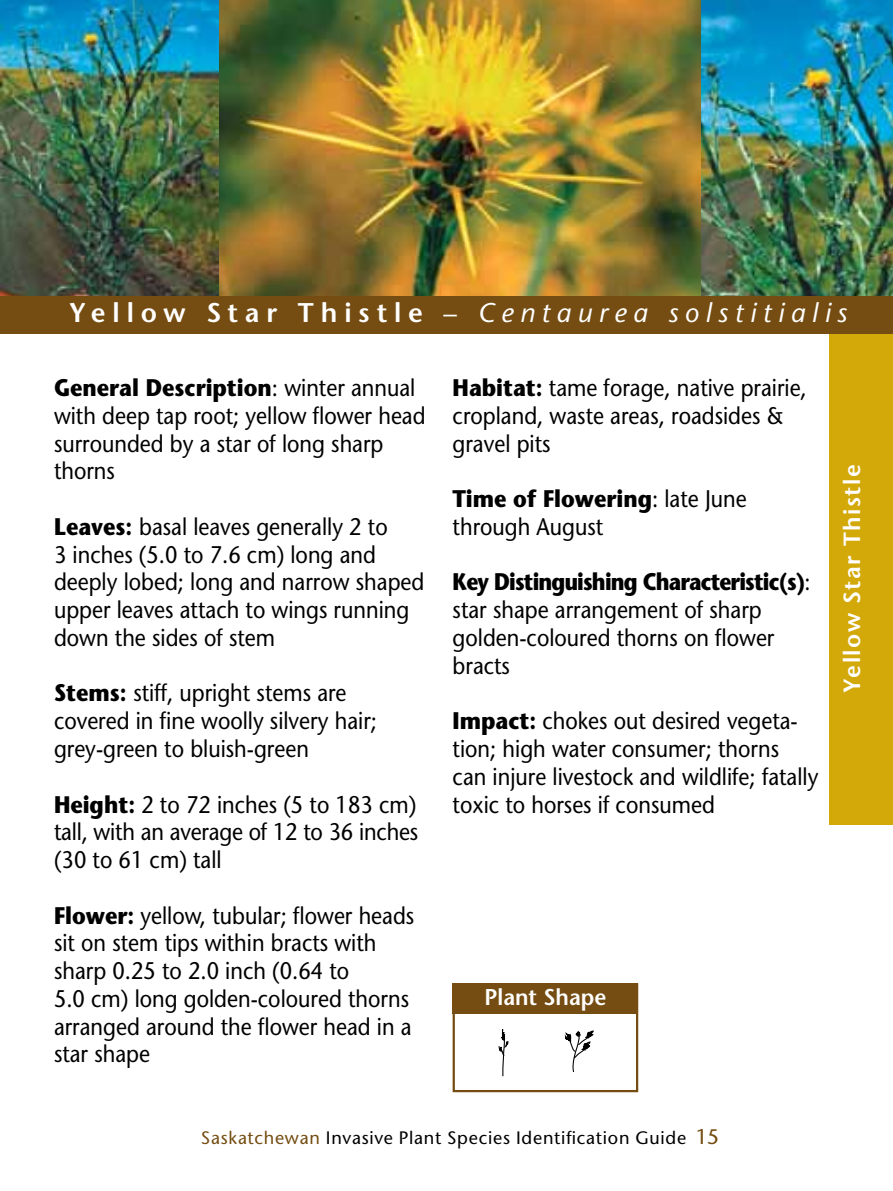
<style>
.page{position:relative;width:893px;height:1191px;background:#fff}
.page>*{position:absolute;margin:0;border:0;box-sizing:border-box;transform-origin:0 0}
.t1{font:italic 27px "Stone Sans";letter-spacing:.24em;color:#fff}
.t2{font:24px/27.6px "Stone Sans";color:#000;scale:.9 1}
.t3{font:24px/27.6px "Stone Sans";color:#000;scale:.87 1}
.t4{font:600 23.4px "Stone Sans";letter-spacing:.07em;color:#fff}
.t5{font:600 22.8px "Stone Sans";color:#fff;scale:.96 1}
.t6{font:18px "Stone Sans";letter-spacing:.04em;color:#000}
.s1{font-weight:600;font-style:normal}
.s2{font-style:normal}
.s3{font-weight:700}
.s4{color:#754d12}
.s5{font-size:21px;color:#754d12}
</style>
<div class="page">
<img style="left:700px;top:0;width:193px;height:296px">
<div style="left:829px;top:331px;width:64px;height:494px;background:#d3a809"></div>
<img style="left:219px;top:0;width:481px;height:296px">
<img style="left:0;top:0;width:219px;height:296px">
<div style="left:0;top:296px;width:893px;height:38px;background:#754d12"></div>
<svg style="left:498px;top:1029px;width:11px;height:48px"></svg>
<svg style="left:564px;top:1030px;width:30px;height:42px"></svg>
<div style="left:453px;top:983px;width:185px;height:109px;border:2px solid #754d12"></div>
<div style="left:453px;top:983px;width:185px;height:31px;background:#754d12"></div>
<p class="t1" style="left:69px;top:297px;width:779px"><span class="s1">Yellow Star Thistle</span> <span class="s2">–</span> Centaurea solstitialis</p>
<p class="t2" style="left:54px;top:374px;width:414px"><span class="s3">General Description</span>: winter annual with deep tap root; yellow flower head surrounded by a star of long sharp thorns</p>
<p class="t2" style="left:54px;top:513px;width:413px"><span class="s3">Leaves:</span> basal leaves generally 2 to<br>3 inches (5.0 to 7.6 cm) long and deeply lobed; long and narrow shaped upper leaves attach to wings running down the sides of stem</p>
<p class="t2" style="left:54px;top:679px;width:360px"><span class="s3">Stems:</span> stiff, upright stems are covered in fine woolly silvery hair; grey-green to bluish-green</p>
<p class="t2" style="left:54px;top:790px;width:406px;text-align:justify"><span class="s3">Height:</span> 2 to 72 inches (5 to 183 cm) tall, with an average of 12 to 36 inches (30 to 61 cm) tall</p>
<p class="t2" style="left:54px;top:901px;width:402px"><span class="s3">Flower:</span> yellow, tubular; flower heads sit on stem tips within bracts with sharp 0.25 to 2.0 inch (0.64 to<br>5.0 cm) long golden-coloured thorns arranged around the flower head in a star shape</p>
<p class="t2" style="left:453px;top:374px;width:395px"><span class="s3">Habitat:</span> tame forage, native prairie, cropland, waste areas, roadsides &amp; gravel pits</p>
<p class="t2" style="left:453px;top:485px;width:328px"><span class="s3">Time of Flowering</span>: late June through August</p>
<p class="t3" style="left:453px;top:568px;width:413px"><span class="s3">Key Distinguishing Characteristic(s)</span>: star shape arrangement of sharp golden-coloured thorns on flower bracts</p>
<p class="t2" style="left:453px;top:707px;width:408px"><span class="s3">Impact:</span> chokes out desired vegeta&shy;tion; high water consumer; thorns can injure livestock and wildlife; fatally toxic to horses if consumed</p>
<p class="t5" style="left:484px;top:983px;width:128px">Plant Shape</p>
<p class="t6" style="left:201px;top:1126px;width:520px"><span class="s4">Saskatchewan</span> Invasive Plant Species Identification Guide <span class="s5">15</span></p>
<p class="t4" style="left:838px;top:692px;width:230px;rotate:-90deg">Yellow Star Thistle</p>
</div>
